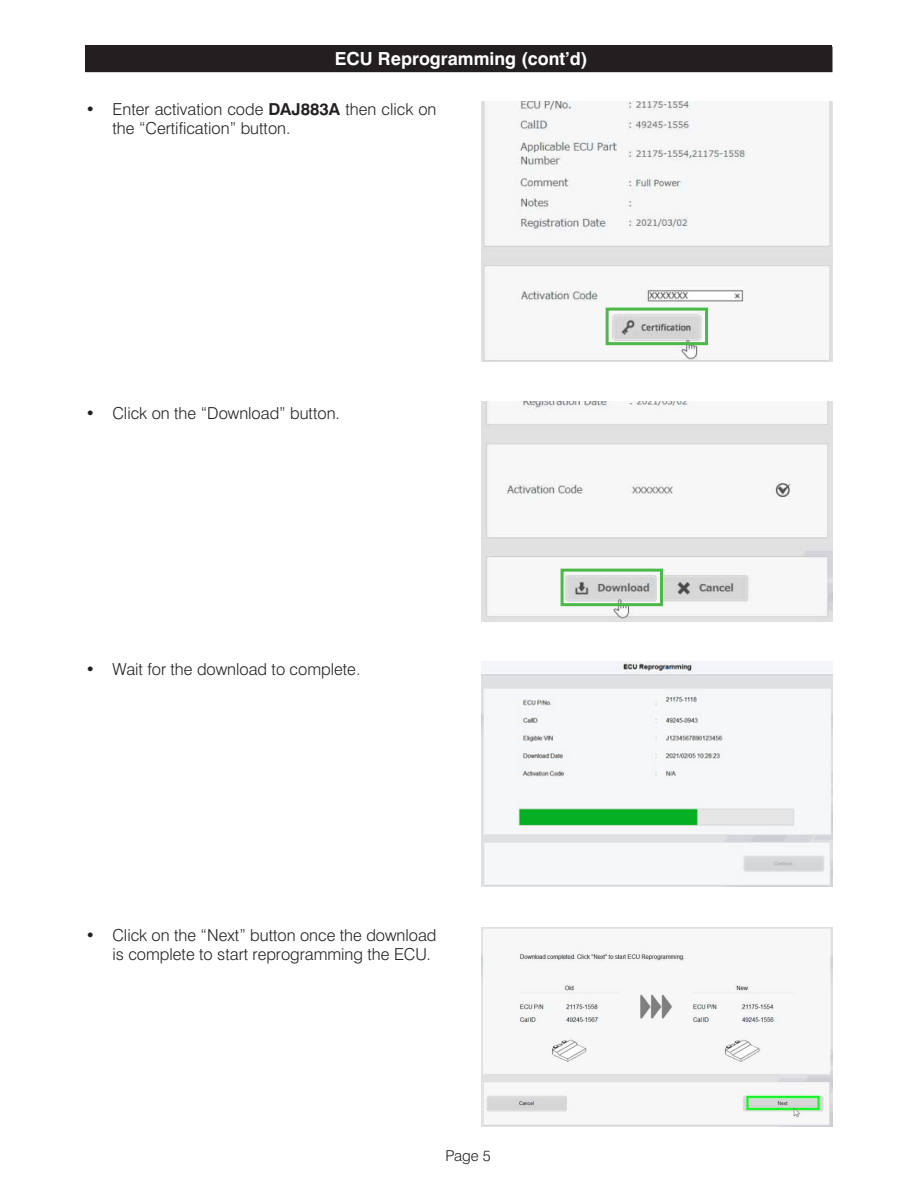
<style>
.page{position:relative;width:918px;height:1188px;background:#fff}
.page>*{position:absolute;margin:0;border:0;box-sizing:border-box;transform-origin:0 0}
.SUBHEAD_Center{font:700 18px "Swiss 721 BT";color:#fff}
.t1{font:300 16.5px/19.5px "Swiss 721 BT";color:#231f20}
.t2{font:300 15px "Swiss 721 BT";color:#231f20}
.s1{font-weight:700}
</style>
<div class="page">
<div style="left:86px;top:45px;width:746px;height:26px;background:#231f20"></div>
<div style="left:86px;top:47px;width:746px;height:25px;background:#231f20"></div>
<img style="left:482px;top:662px;width:350px;height:225px">
<img style="left:482px;top:927px;width:350px;height:200px">
<img style="left:482px;top:101px;width:350px;height:260px">
<div style="left:606px;top:308px;width:102px;height:37px;border:3px solid #4cb848"></div>
<img style="left:482px;top:402px;width:350px;height:219px">
<div style="left:561px;top:569px;width:102px;height:37px;border:3px solid #4cb848"></div>
<p class="SUBHEAD_Center" style="left:335px;top:48px;width:254px">ECU Reprogramming (cont’d)</p>
<p class="t1" style="left:112px;top:99px;width:325px;text-indent:-27px">• Enter activation code <span class="s1">DAJ883A</span> then click on the “Certification” button.</p>
<p class="t1" style="left:86px;top:404px;width:256px">• Click on the “Download” button.</p>
<p class="t1" style="left:86px;top:659px;width:276px">• Wait for the download to complete.</p>
<p class="t1" style="left:112px;top:925px;width:325px;text-indent:-27px">• Click on the “Next” button once the download is complete to start reprogramming the ECU.</p>
<p class="t2" style="left:445px;top:1147px;width:47px">Page 5</p>
</div>
